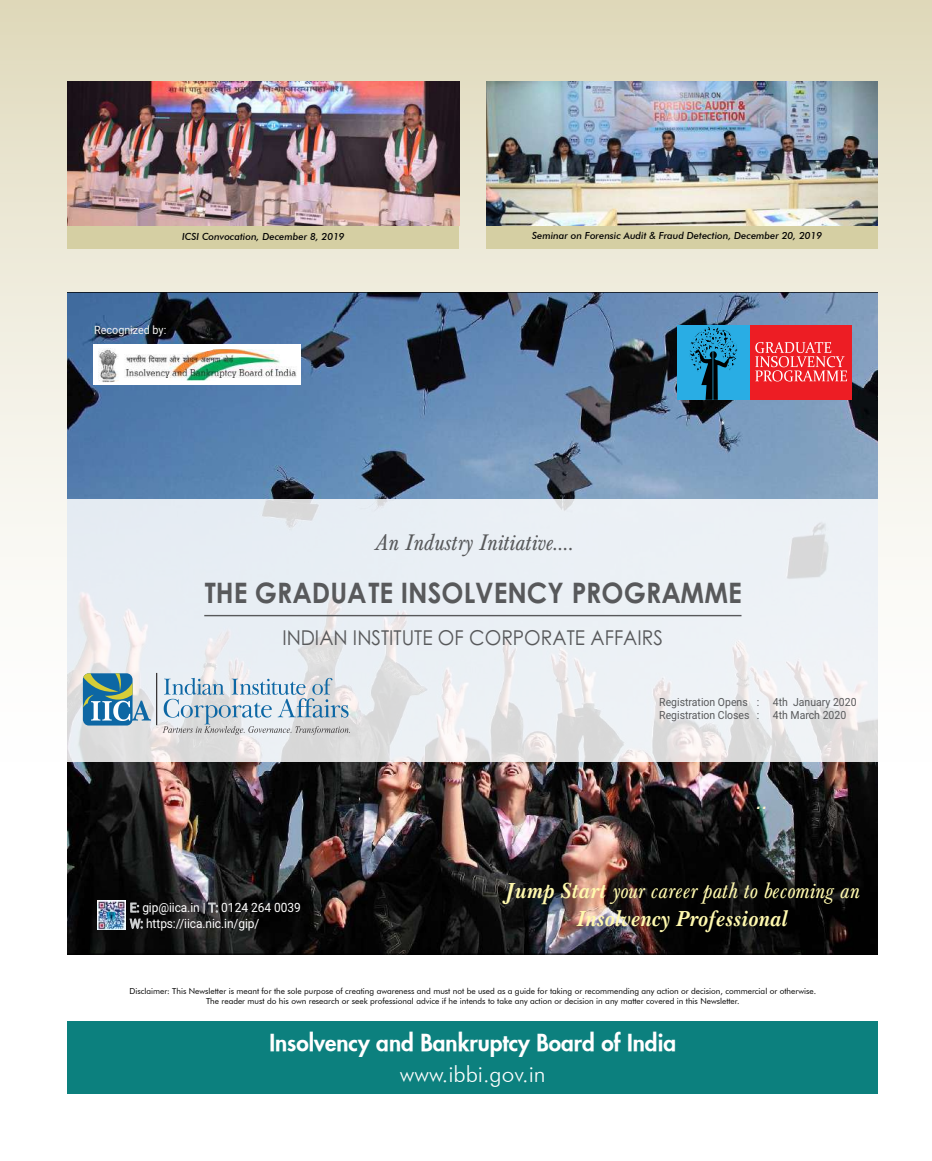
<style>
.page{position:relative;width:932px;height:1161px;background:#fff}
.page>*{position:absolute;margin:0;border:0;box-sizing:border-box;transform-origin:0 0}
.t1{font:700 28.2px "Century Gothic";color:#58595b;scale:.93 1}
.t2{font:23.4px "Baskerville";color:#58595b;scale:.93 1}
.t3{font:italic 23.1px "Arial";color:#fff3cc;scale:.93 1}
.t4{font:800 22.5px "Futura";color:#fff}
.t5{font:300 22.5px "Futura BT";color:#fff}
.t6{font:22.35px "Baskerville";color:#fff9ae;scale:.93 1}
.t7{font:italic 700 22.35px "Baskerville BT";color:#fff9ae;scale:.93 1}
.t8{font:20.4px "Century Gothic";color:#58595b;scale:.93 1}
.t9{font:12.75px/16px "Roboto";color:#fff;scale:.93 1}
.t10{font:11.55px "Roboto";color:#f2f2f3;scale:.93 1}
.t11{font:11.25px/13.5px "Roboto";color:#58595b;scale:.93 1}
.t12{font:italic 500 9.75px "Futura BT";color:#000}
.t13{font:8.25px/9.9px "Futura BT";color:#000;text-align:center}
.s1{font-family:"Baskerville BT";font-weight:700;font-style:italic}
</style>
<div class="page">
<img style="left:0;top:0;width:932px;height:783px">
<div style="left:68px;top:1021px;width:810px;height:73px;background:#0c807e"></div>
<img style="left:68px;top:292px;width:810px;height:662px">
<div style="left:67px;top:500px;width:810px;height:262px;background:#fff;opacity:.85"></div>
<svg style="left:130px;top:903px;width:9px;height:10px"></svg>
<svg style="left:208px;top:903px;width:10px;height:10px"></svg>
<svg style="left:130px;top:919px;width:13px;height:10px"></svg>
<hr style="left:204px;top:615px;width:537px;height:1px;background:#58595b">
<img style="left:98px;top:900px;width:27px;height:29px">
<div style="left:747px;top:325px;width:104px;height:75px;background:#ed1d24"></div>
<div style="left:676px;top:325px;width:73px;height:75px;background:#29ade4"></div>
<svg style="left:755px;top:342px;width:92px;height:40px"></svg>
<svg style="left:689px;top:317px;width:48px;height:83px"></svg>
<div style="left:94px;top:345px;width:207px;height:40px;background:#fff"></div>
<img style="left:98px;top:348px;width:21px;height:34px">
<img style="left:125px;top:349px;width:172px;height:32px">
<hr style="left:156px;top:673px;width:1px;height:52px;background:#373435">
<div style="left:83px;top:673px;width:49px;height:53px;background:#0d67a4;border-radius:6px"></div>
<svg style="left:83px;top:673px;width:68px;height:48px"></svg>
<svg style="left:162px;top:678px;width:188px;height:57px;background:#c2d0da"></svg>
<div style="left:68px;top:225px;width:391px;height:23px;background:#d5cfa3"></div>
<img style="left:68px;top:82px;width:391px;height:143px">
<div style="left:486px;top:225px;width:392px;height:23px;background:#d5cfa3"></div>
<img style="left:486px;top:81px;width:392px;height:144px">
<p class="t12" style="left:182px;top:230px;width:164px">ICSI Convocation, December 8, 2019</p>
<p class="t12" style="left:532px;top:229px;width:291px">Seminar on Forensic Audit &amp; Fraud Detection, December 20, 2019</p>
<h3 class="t10" style="left:94px;top:321px;width:79px">Recognized by:</h3>
<h2 class="t2" style="left:375px;top:530px;width:215px">An Industry Initiative….</h2>
<h1 class="t1" style="left:205px;top:571px;width:578px">THE GRADUATE INSOLVENCY PROGRAMME</h1>
<h3 class="t8" style="left:282px;top:624px;width:411px">INDIAN INSTITUTE OF CORPORATE AFFAIRS</h3>
<h3 class="t11" style="left:659px;top:694px;width:214px">Registration Opens : 4th January 2020<br>Registration Closes : 4th March 2020</h3>
<h3 class="t3" style="left:755px;top:786px;width:14px">..</h3>
<h3 class="t9" style="left:130px;top:899px;width:185px">E: gip@iica.in | T: 0124 264 0039<br>W: https://iica.nic.in/gip/</h3>
<h3 class="t6" style="left:506px;top:879px;width:382px"><span class="s1">Jump Start</span> your career path to becoming an</h3>
<h3 class="t7" style="left:577px;top:904px;width:228px">Insolvency Professional</h3>
<p class="t13" style="left:129px;top:986px;width:688px">Disclaimer: This Newsletter is meant for the sole purpose of creating awareness and must not be used as a guide for taking or recommending any action or decision, commercial or otherwise.<br>The reader must do his own research or seek professional advice if he intends to take any action or decision in any matter covered in this Newsletter.</p>
<h3 class="t4" style="left:269px;top:1029px;width:408px">Insolvency and Bankruptcy Board of India</h3>
<h3 class="t5" style="left:400px;top:1060px;width:147px">www.ibbi.gov.in</h3>
</div>
